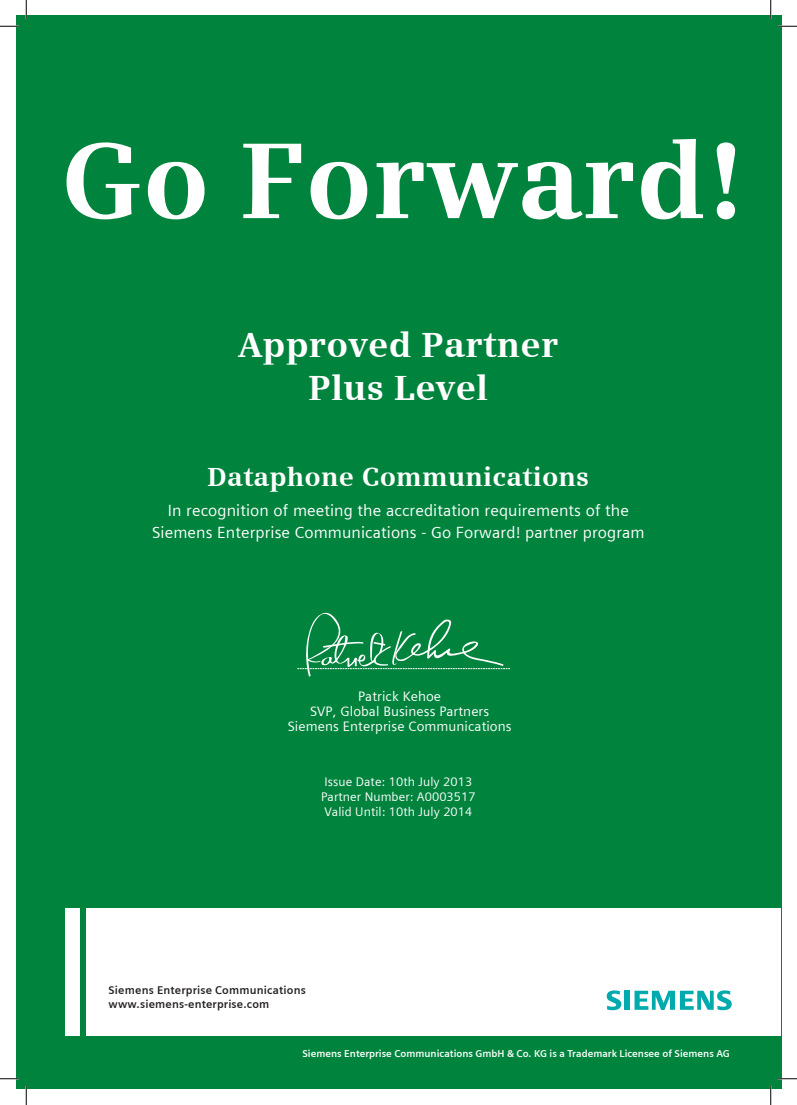
<style>
.page{position:relative;width:797px;height:1105px;background:#fff}
.page>*{position:absolute;margin:0;border:0;box-sizing:border-box;transform-origin:0 0}
.t1{font:600 107.5px "Siemens Serif";letter-spacing:.005em;color:#fff}
.t2{font:600 35px/42.5px "Siemens Serif";letter-spacing:.005em;color:#fff;text-align:center}
.t3{font:600 26.25px "Siemens Serif";letter-spacing:.005em;color:#fff}
.t4{font:16.25px/22.5px "Siemens Sans";letter-spacing:.005em;color:#fff;text-align:center}
.t5{font:13.75px/15px "Siemens Sans";letter-spacing:.005em;color:#fff;text-align:center}
.t6{font:12.5px/15px "Siemens Sans";letter-spacing:.005em;color:#fff}
.t7{font:700 11.25px/14.1px "Siemens Sans";letter-spacing:.015em;color:#231f20}
.t8{font:700 10px "Siemens Sans";color:#fff}
</style>
<div class="page">
<div style="left:16px;top:16px;width:765px;height:1073px;background:#00843d"></div>
<div style="left:86px;top:909px;width:695px;height:127px;background:#fff"></div>
<div style="left:65px;top:909px;width:14px;height:127px;background:#fff"></div>
<svg style="left:606px;top:990px;width:15px;height:20px"></svg>
<div style="left:624px;top:991px;width:5px;height:19px;background:#00aaad"></div>
<svg style="left:634px;top:990px;width:97px;height:20px"></svg>
<svg style="left:297px;top:613px;width:213px;height:63px"></svg>
<svg style="left:0;top:25px;width:19px;height:2px"></svg>
<svg style="left:778px;top:25px;width:19px;height:2px"></svg>
<svg style="left:0;top:1078px;width:19px;height:1px"></svg>
<svg style="left:778px;top:1078px;width:19px;height:1px"></svg>
<svg style="left:25px;top:0;width:2px;height:19px"></svg>
<svg style="left:25px;top:1086px;width:2px;height:19px"></svg>
<svg style="left:770px;top:0;width:1px;height:19px"></svg>
<svg style="left:770px;top:1086px;width:1px;height:19px"></svg>
<h1 class="t1" style="left:61px;top:116px;width:687px">Go Forward!</h1>
<h2 class="t2" style="left:238px;top:323px;width:321px">Approved Partner<br>Plus Level</h2>
<h3 class="t3" style="left:207px;top:461px;width:383px">Dataphone Communications</h3>
<p class="t4" style="left:152px;top:499px;width:494px">In recognition of meeting the accreditation requirements of the<br>Siemens Enterprise Communications - Go Forward! partner program</p>
<p class="t5" style="left:288px;top:688px;width:225px">Patrick Kehoe<br>SVP, Global Business Partners<br>Siemens Enterprise Communications</p>
<p class="t6" style="left:321px;top:774px;width:156px">Issue Date: 10th July 2013<br>Partner Number: A0003517<br>Valid Until: 10th July 2014</p>
<p class="t7" style="left:108px;top:983px;width:199px">Siemens Enterprise Communications www.siemens-enterprise.com</p>
<p class="t8" style="left:302px;top:1047px;width:429px">Siemens Enterprise Communications GmbH &amp; Co. KG is a Trademark Licensee of Siemens AG</p>
</div>
